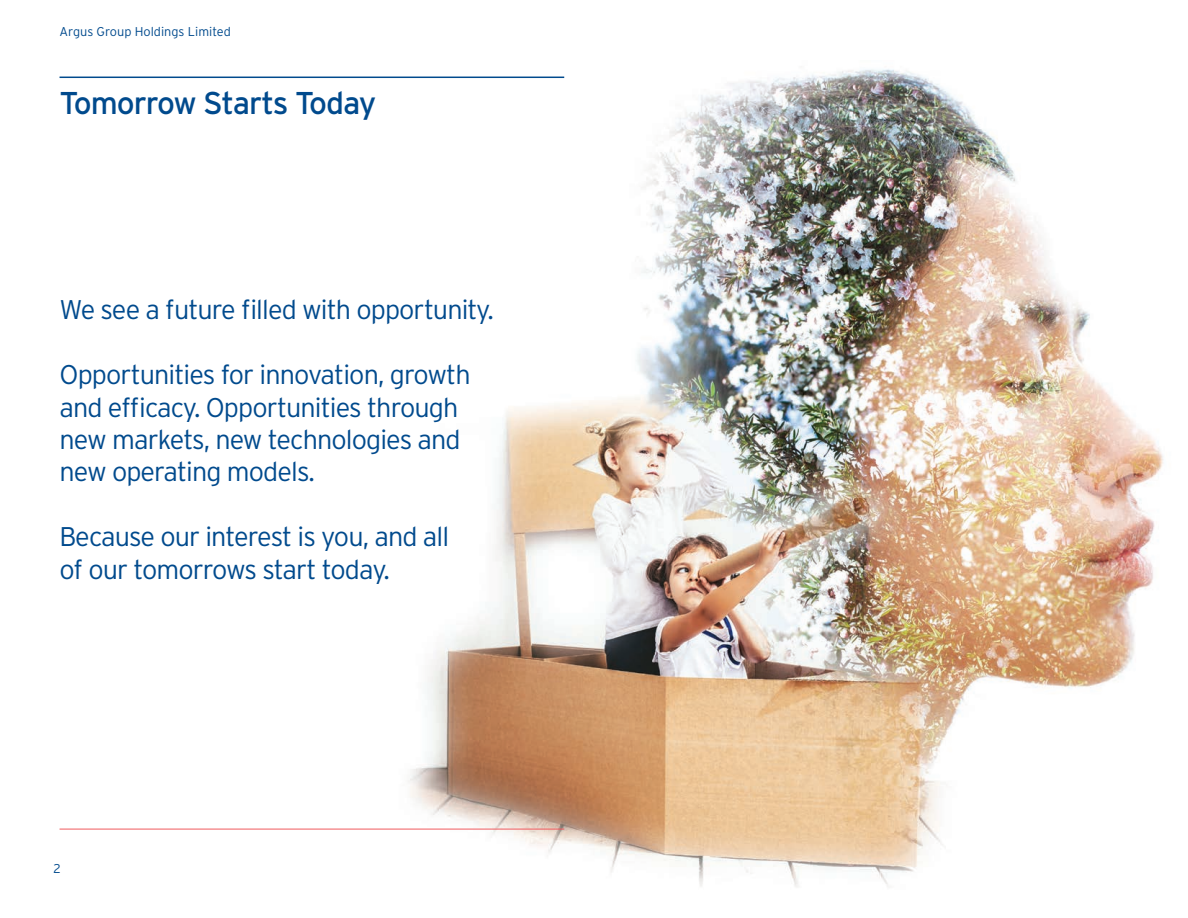
<style>
.page{position:relative;width:1188px;height:918px;background:#fff}
.page>*{position:absolute;margin:0;border:0;box-sizing:border-box;transform-origin:0 0}
.t1{font:31.5px "Interstate";letter-spacing:-.035em;color:#004a8d}
.t2{font:300 27px/32.4px "Interstate";letter-spacing:-.035em;color:#004a8d}
.t3{font:300 12.75px "Interstate";color:#004a8d}
</style>
<div class="page">
<img style="left:341px;top:69px;width:822px;height:818px">
<hr style="left:60px;top:77px;width:504px;height:1px;background:#004a8d">
<hr style="left:60px;top:829px;width:504px;height:1px;background:#f05a5e">
<p class="t3" style="left:60px;top:23px;width:173px">Argus Group Holdings Limited</p>
<p class="t1" style="left:60px;top:84px;width:318px">Tomorrow Starts Today</p>
<p class="t2" style="left:60px;top:294px;width:436px">We see a future filled with opportunity.</p>
<p class="t2" style="left:60px;top:358px;width:413px">Opportunities for innovation, growth and efficacy. Opportunities through new markets, new technologies and new operating models.</p>
<p class="t2" style="left:60px;top:520px;width:391px">Because our interest is you, and all of our tomorrows start today.</p>
<p class="t3" style="left:53px;top:861px;width:9px">2</p>
</div>
